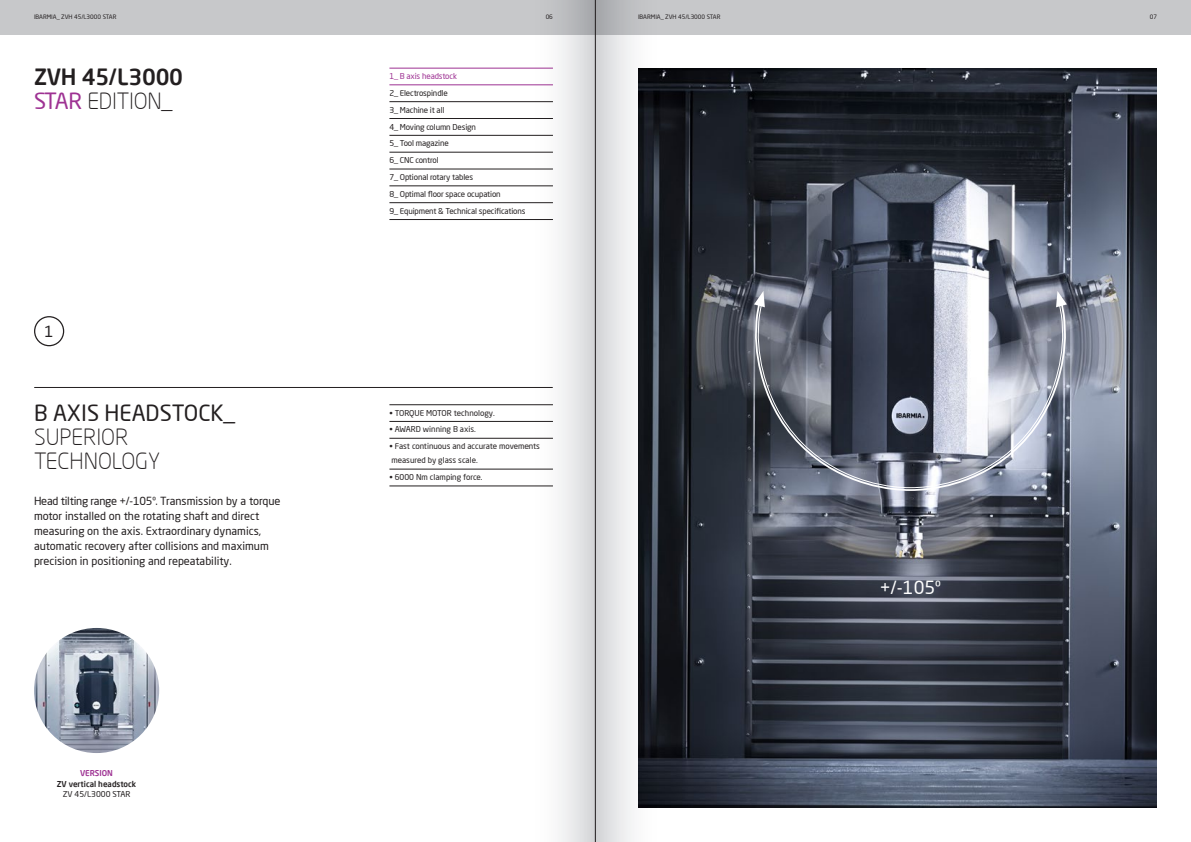
<style>
.page{position:relative;width:1191px;height:842px;background:#fff}
.page>*{position:absolute;margin:0;border:0;box-sizing:border-box;transform-origin:0 0}
.t1{font:500 22px/24px "Neo Sans Pro";letter-spacing:-.01em;color:#231f20}
.t2{font:300 22px/24px "Neo Sans Pro";color:#231f20}
.t3{font:22px "Neo Sans Pro";color:#231f20}
.t4{font:17.8px "Neo Sans Pro";color:#fff}
.t5{font:15.1px "Neo Sans Pro";color:#231f20}
.t6{font:11px/15px "Neo Sans Pro";color:#231f20}
.t7{font:8px/16.8px "Neo Sans Pro";letter-spacing:-.015em;color:#231f20}
.t8{font:500 8px "Neo Sans Pro";color:#231f20}
.t9{font:8px "Neo Sans Pro";letter-spacing:-.015em;color:#9e3293}
.t10{font:500 8px "Neo Sans Pro";color:#9e3293}
.t11{font:6px "Neo Sans Pro";color:#231f20}
.s1{font-weight:400;color:#9e3293}
.s2{font-weight:300}
</style>
<div class="page">
<img style="left:663px;top:68px;width:494px;height:740px">
<div style="left:0;top:0;width:1191px;height:34px;background:#c7c8ca"></div>
<hr style="left:35px;top:387px;width:517px;height:1px;background:#231f20">
<svg style="left:754px;top:297px;width:315px;height:195px;background:#767b89"></svg>
<svg style="left:754px;top:291px;width:11px;height:16px"></svg>
<svg style="left:1056px;top:291px;width:11px;height:16px"></svg>
<div style="left:34px;top:316px;width:30px;height:30px;border:1px solid #231f20;border-radius:50%"></div>
<hr style="left:389px;top:68px;width:164px;height:1px;background:#9e3293">
<hr style="left:389px;top:85px;width:164px;height:1px;background:#9e3293">
<hr style="left:389px;top:101px;width:164px;height:1px;background:#231f20">
<hr style="left:389px;top:118px;width:164px;height:1px;background:#231f20">
<hr style="left:389px;top:135px;width:164px;height:1px;background:#231f20">
<hr style="left:389px;top:152px;width:164px;height:1px;background:#231f20">
<hr style="left:389px;top:169px;width:164px;height:1px;background:#231f20">
<hr style="left:389px;top:186px;width:164px;height:1px;background:#231f20">
<hr style="left:389px;top:202px;width:164px;height:1px;background:#231f20">
<hr style="left:389px;top:219px;width:164px;height:1px;background:#231f20">
<hr style="left:389px;top:405px;width:164px;height:1px;background:#231f20">
<hr style="left:389px;top:421px;width:164px;height:1px;background:#231f20">
<hr style="left:389px;top:438px;width:164px;height:1px;background:#231f20">
<hr style="left:389px;top:469px;width:164px;height:1px;background:#231f20">
<hr style="left:389px;top:486px;width:164px;height:1px;background:#231f20">
<img style="left:34px;top:628px;width:125px;height:125px;border-radius:63px">
<svg style="left:527px;top:0;width:68px;height:842px"></svg>
<svg style="left:596px;top:0;width:67px;height:842px"></svg>
<hr style="left:595px;top:0;width:1px;height:842px;background:#231f20">
<p class="t11" style="left:34px;top:13px;width:63px">IBARMIA_ ZVH45 STAR</p>
<p class="t11" style="left:549px;top:13px;width:5px">6</p>
<p class="t11" style="left:74px;top:13px;width:44px">45/L3000 STAR</p>
<p class="t11" style="left:545px;top:13px;width:9px">02</p>
<p class="t11" style="left:678px;top:13px;width:44px">45/L3000 STAR</p>
<p class="t11" style="left:638px;top:13px;width:63px">IBARMIA_ ZVH45 STAR</p>
<p class="t11" style="left:1153px;top:13px;width:5px">7</p>
<p class="t11" style="left:1149px;top:13px;width:9px">02</p>
<h1 class="t1" style="left:34px;top:64px;width:151px">ZVH 45/L3000<br><span class="s1">STAR</span> <span class="s2">EDITION_</span></h1>
<h3 class="t5" style="left:45px;top:322px;width:11px">1</h3>
<h1 class="t3" style="left:34px;top:400px;width:202px">B AXIS HEADSTOCK_</h1>
<h1 class="t2" style="left:34px;top:425px;width:128px">SUPERIOR<br>TECHNOLOGY</h1>
<p class="t6" style="left:34px;top:493px;width:248px">Head tilting range +/-105º. Transmission by a torque motor installed on the rotating shaft and direct measuring on the axis. Extraordinary dynamics, automatic recovery after collisions and maximum precision in positioning and repeatability.</p>
<p class="t10" style="left:80px;top:768px;width:34px">VERSION</p>
<p class="t8" style="left:57px;top:778px;width:81px">ZV vertical headstock</p>
<p class="t7" style="left:63px;top:786px;width:69px">ZV 45/L3000 STAR</p>
<p class="t9" style="left:389px;top:71px;width:69px">1_ B axis headstock</p>
<p class="t7" style="left:389px;top:84px;width:138px">2_ Electrospindle<br>3_ Machine it all<br>4_ Moving column Design<br>5_ Tool magazine<br>6_ CNC control<br>7_ Optional rotary tables<br>8_ Optimal floor space ocupation<br>9_ Equipment &amp; Technical specifications</p>
<p class="t7" style="left:389px;top:404px;width:107px">• TORQUE MOTOR technology.</p>
<p class="t7" style="left:389px;top:421px;width:88px">• AWARD winning B axis.</p>
<p class="t7" style="left:389px;top:439px;width:152px;line-height:14px">• Fast continuous and accurate movements measured by glass scale.</p>
<p class="t7" style="left:389px;top:469px;width:95px">• 6000 Nm clamping force.</p>
<h2 class="t4" style="left:880px;top:576px;width:63px">+/-105º</h2>
</div>
